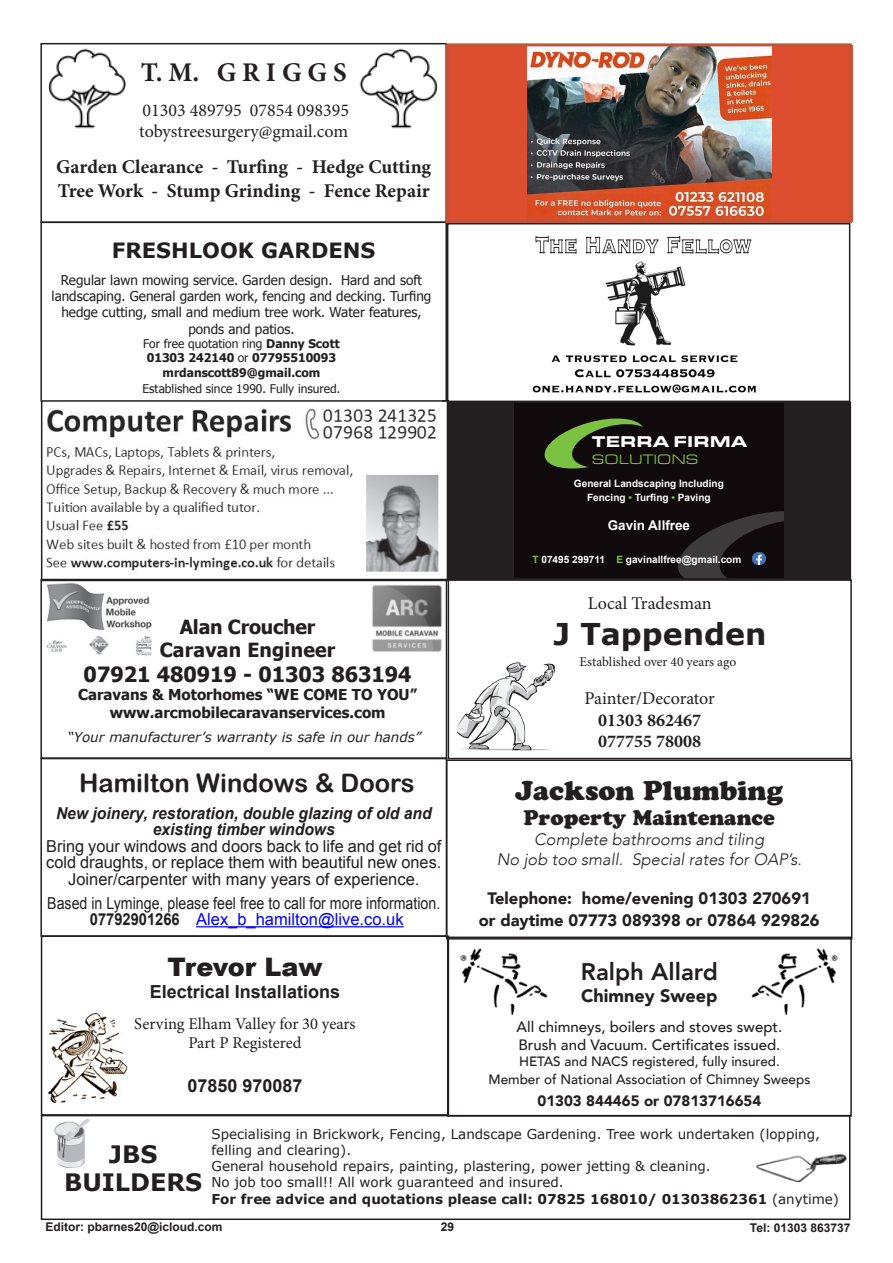
<style>
.page{position:relative;width:893px;height:1263px;background:#fff}
.page>*{position:absolute;margin:0;border:0;box-sizing:border-box;transform-origin:0 0}
.t1{font:700 30px "Verdana";color:#231f20}
.t2{font:27px "Cooper Black Std";color:#231f20}
.t3{font:700 27px "Minion Pro";color:#231f20}
.t4{font:25.5px "Arial Rounded MT Bold";color:#231f20}
.t5{font:900 25.5px "Arial";color:#231f20}
.t6{font:700 24px "Verdana";color:#231f20}
.t7{font:800 24px "Avenir";color:#231f20}
.t8{font:700 21px "Tahoma";color:#231f20}
.t9{font:21px "Cooper Black Std";color:#231f20}
.t10{font:700 21px "Verdana";color:#231f20}
.t11{font:700 19.5px "Minion Pro";color:#231f20}
.t12{font:700 19.5px "Tahoma";letter-spacing:.01em;color:#231f20}
.t13{font:700 19.5px "Tahoma";letter-spacing:-.01em;color:#231f20}
.t14{font:18px "Minion Pro";color:#231f20}
.t15{font:700 18px "Arial";color:#231f20}
.t16{font:700 18px "Minion Pro";color:#231f20}
.t17{font:900 18px "Avenir";color:#231f20}
.t18{font:16.5px/16.5px "Arial";color:#231f20}
.t19{font:900 16.5px "Avenir";color:#231f20}
.t20{font:italic 700 16.5px/16.5px "Arial";color:#231f20;text-align:center;scale:.95 1}
.t21{font:italic 300 16.5px "Avenir";color:#231f20}
.t22{font:16.5px "Arial";color:#231f20;scale:.86 1}
.t23{font:16.5px "Minion Pro";color:#231f20}
.t24{font:16.5px "Arial";color:#00f}
.t25{font:900 16.2px "Eurostile Ext";color:#fff}
.t26{font:500 15px "Avenir";color:#231f20}
.t27{font:700 15px "Tahoma";color:#231f20}
.t28{font:900 15px "Avenir";color:#231f20}
.t29{font:14.25px "Eurostile Ext";color:#7bc142}
.t30{font:13.5px/16.2px "Verdana";color:#231f20}
.t31{font:13.5px/16.2px "Tahoma";color:#231f20;text-align:center}
.t32{font:500 13.5px "Avenir";color:#231f20}
.t33{font:700 13.5px "Verdana";color:#231f20}
.t34{font:italic 13.5px "Verdana";color:#231f20}
.t35{font:13.5px "Minion Pro";letter-spacing:-.005em;color:#231f20}
.t36{font:700 13.35px "Arial";color:#fff}
.t37{font:12px "Tahoma";color:#231f20}
.t38{font:700 12px "Tahoma";color:#231f20}
.t39{font:700 12px "Arial";color:#231f20}
.t40{font:700 10.05px/14.5px "Arial";color:#fff;text-align:center}
.s1{font-weight:700}
.s2{font-weight:400}
.s3{font-weight:700;color:#231f20}
.s4{color:#7bc142}
</style>
<div class="page">
<div style="left:447px;top:402px;width:403px;height:178px;background:#231f20"></div>
<div style="left:447px;top:402px;width:404px;height:179px;border:2px solid #231f20"></div>
<img style="left:532px;top:236px;width:224px;height:157px">
<div style="left:447px;top:223px;width:403px;height:179px;border:2px solid #231f20"></div>
<img style="left:48px;top:1013px;width:80px;height:90px">
<div style="left:41px;top:935px;width:408px;height:180px;border:2px solid #231f20"></div>
<div style="left:40px;top:43px;width:407px;height:180px;border:2px solid #231f20"></div>
<div style="left:40px;top:222px;width:407px;height:180px;border:2px solid #231f20"></div>
<div style="left:40px;top:579px;width:407px;height:180px;border:2px solid #231f20"></div>
<img style="left:372px;top:584px;width:70px;height:68px">
<div style="left:41px;top:1115px;width:809px;height:105px;border:2px solid #231f20"></div>
<img style="left:756px;top:1153px;width:90px;height:30px">
<img style="left:54px;top:1119px;width:36px;height:49px">
<img style="left:46px;top:583px;width:106px;height:74px">
<img style="left:46px;top:408px;width:393px;height:164px">
<div style="left:41px;top:400px;width:408px;height:181px;border:2px solid #231f20"></div>
<img style="left:356px;top:44px;width:87px;height:85px">
<img style="left:43px;top:44px;width:87px;height:85px">
<div style="left:448px;top:579px;width:404px;height:180px;border:2px solid #231f20"></div>
<div style="left:446px;top:759px;width:406px;height:180px;border:2px solid #231f20"></div>
<img style="left:457px;top:663px;width:98px;height:88px">
<div style="left:447px;top:936px;width:405px;height:181px;border:2px solid #231f20"></div>
<img style="left:751px;top:948px;width:87px;height:68px">
<img style="left:460px;top:948px;width:88px;height:68px">
<div style="left:447px;top:45px;width:405px;height:177px;background:#dc4e2f"></div>
<img style="left:528px;top:47px;width:244px;height:172px">
<div style="left:445px;top:43px;width:407px;height:180px;border:3px solid #bd5539"></div>
<div style="left:514px;top:403px;width:270px;height:175px;background:#110a0c"></div>
<svg style="left:678px;top:511px;width:106px;height:67px"></svg>
<svg style="left:545px;top:418px;width:98px;height:50px"></svg>
<hr style="left:196px;top:926px;width:208px;height:1px;background:#00f">
<div style="left:40px;top:758px;width:407px;height:179px;border:2px solid #231f20"></div>
<p class="t3" style="left:141px;top:54px;width:207px">T. M. G R I G G S</p>
<p class="t14" style="left:143px;top:98px;width:208px">01303 489795 07854 098395</p>
<p class="t14" style="left:139px;top:119px;width:210px">tobystreesurgery@gmail.com</p>
<p class="t11" style="left:56px;top:153px;width:376px">Garden Clearance - Turfing - Hedge Cutting</p>
<p class="t11" style="left:58px;top:177px;width:373px">Tree Work - Stump Grinding - Fence Repair</p>
<p class="t10" style="left:112px;top:237px;width:265px">FRESHLOOK GARDENS</p>
<p class="t31" style="left:52px;top:271px;width:381px">Regular lawn mowing service. Garden design. Hard and soft landscaping. General garden work, fencing and decking. Turfing hedge cutting, small and medium tree work. Water features, ponds and patios.</p>
<p class="t37" style="left:143px;top:336px;width:198px">For free quotation ring <span class="s1">Danny Scott</span></p>
<p class="t38" style="left:147px;top:350px;width:191px">01303 242140 <span class="s2">or</span> 07795510093</p>
<p class="t38" style="left:163px;top:364px;width:159px">mrdanscott89@gmail.com</p>
<p class="t37" style="left:143px;top:381px;width:199px">Established since 1990. Fully insured.</p>
<p class="t13" style="left:180px;top:613px;width:137px">Alan Croucher</p>
<p class="t12" style="left:160px;top:636px;width:177px">Caravan Engineer</p>
<p class="t8" style="left:84px;top:660px;width:329px">07921 480919 - 01303 863194</p>
<p class="t27" style="left:78px;top:684px;width:340px">Caravans &amp; Motorhomes “WE COME TO YOU”</p>
<p class="t27" style="left:110px;top:702px;width:277px">www.arcmobilecaravanservices.com</p>
<p class="t34" style="left:68px;top:728px;width:355px">“Your manufacturer’s warranty is safe in our hands”</p>
<p class="t4" style="left:79px;top:767px;width:337px">Hamilton Windows &amp; Doors</p>
<p class="t20" style="left:56px;top:805px;width:397px">New joinery, restoration, double glazing of old and existing timber windows</p>
<p class="t18" style="left:46px;top:838px;width:397px">Bring your windows and doors back to life and get rid of cold draughts, or replace them with beautiful new ones.</p>
<p class="t18" style="left:68px;top:871px;width:353px">Joiner/carpenter with many years of experience.</p>
<p class="t22" style="left:47px;top:892px;width:459px">Based in Lyminge, please feel free to call for more information.</p>
<p class="t24" style="left:90px;top:908px;width:315px"><span class="s3">07792901266</span> Alex_b_hamilton@live.co.uk</p>
<p class="t5" style="left:167px;top:949px;width:157px">Trevor Law</p>
<p class="t15" style="left:150px;top:980px;width:192px">Electrical Installations</p>
<p class="t23" style="left:134px;top:1012px;width:223px">Serving Elham Valley for 30 years</p>
<p class="t23" style="left:188px;top:1032px;width:115px">Part P Registered</p>
<p class="t15" style="left:187px;top:1073px;width:117px">07850 970087</p>
<p class="t25" style="left:592px;top:430px;width:157px">TERRA FIRMA</p>
<p class="t29" style="left:592px;top:450px;width:108px">SOLUTIONS</p>
<p class="t40" style="left:574px;top:476px;width:151px">General Landscaping Including<br>Fencing <span class="s4">•</span> Turfing <span class="s4">•</span> Paving</p>
<p class="t36" style="left:608px;top:517px;width:84px">Gavin Allfree</p>
<p class="t40" style="left:532px;top:552px;width:210px"><span class="s4">T</span> 07495 299711 <span class="s4">E</span> gavinallfree@gmail.com</p>
<p class="t14" style="left:588px;top:591px;width:125px">Local Tradesman</p>
<p class="t1" style="left:553px;top:614px;width:214px">J Tappenden</p>
<p class="t35" style="left:580px;top:653px;width:158px">Established over 40 years ago</p>
<p class="t14" style="left:584px;top:686px;width:132px">Painter/Decorator</p>
<p class="t16" style="left:598px;top:707px;width:104px">01303 862467</p>
<p class="t16" style="left:598px;top:729px;width:104px">077755 78008</p>
<p class="t2" style="left:515px;top:774px;width:269px">Jackson Plumbing</p>
<p class="t9" style="left:523px;top:805px;width:253px">Property Maintenance</p>
<p class="t21" style="left:534px;top:829px;width:231px">Complete bathrooms and tiling</p>
<p class="t21" style="left:497px;top:849px;width:306px">No job too small. Special rates for OAP’s.</p>
<p class="t19" style="left:487px;top:884px;width:325px">Telephone: home/evening 01303 270691</p>
<p class="t19" style="left:479px;top:906px;width:343px">or daytime 07773 089398 or 07864 929826</p>
<p class="t7" style="left:581px;top:953px;width:138px">Ralph Allard</p>
<p class="t17" style="left:581px;top:980px;width:138px">Chimney Sweep</p>
<p class="t26" style="left:517px;top:1014px;width:267px">All chimneys, boilers and stoves swept.</p>
<p class="t26" style="left:518px;top:1032px;width:264px">Brush and Vacuum. Certificates issued.</p>
<p class="t32" style="left:519px;top:1050px;width:262px">HETAS and NACS registered, fully insured.</p>
<p class="t32" style="left:488px;top:1068px;width:323px">Member of National Association of Chimney Sweeps</p>
<p class="t28" style="left:537px;top:1088px;width:225px">01303 844465 or 07813716654</p>
<p class="t6" style="left:109px;top:1138px;width:50px">JBS</p>
<p class="t6" style="left:64px;top:1167px;width:140px">BUILDERS</p>
<p class="t30" style="left:212px;top:1126px;width:610px">Specialising in Brickwork, Fencing, Landscape Gardening. Tree work undertaken (lopping, felling and clearing).</p>
<p class="t30" style="left:212px;top:1158px;width:501px">General household repairs, painting, plastering, power jetting &amp; cleaning.</p>
<p class="t30" style="left:212px;top:1174px;width:354px">No job too small!! All work guaranteed and insured.</p>
<p class="t33" style="left:212px;top:1190px;width:629px">For free advice and quotations please call: 07825 168010/ 01303862361 <span class="s2">(anytime)</span></p>
<p class="t39" style="left:45px;top:1219px;width:179px">Editor: pbarnes20@icloud.com</p>
<p class="t39" style="left:441px;top:1219px;width:15px">29</p>
<p class="t39" style="left:750px;top:1220px;width:102px">Tel: 01303 863737</p>
</div>
